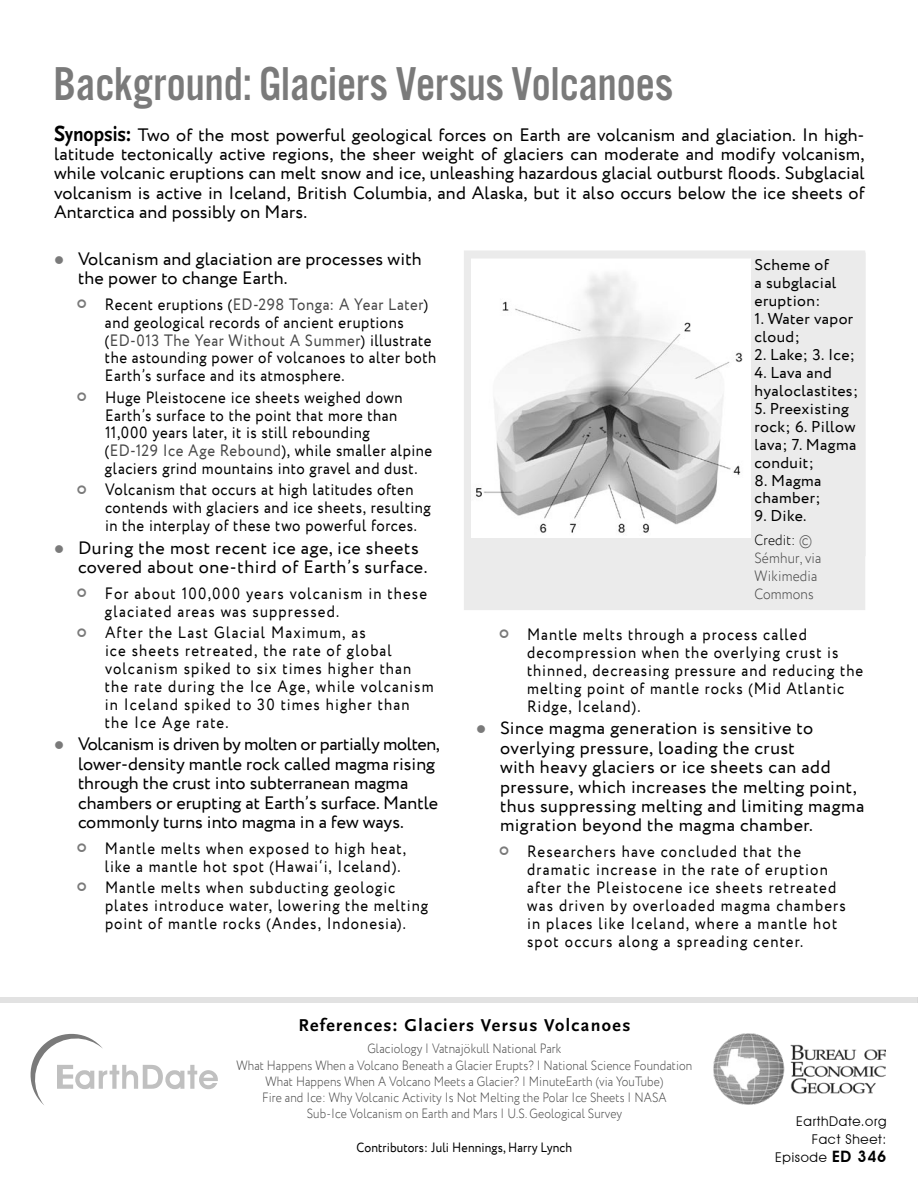
<style>
.page{position:relative;width:918px;height:1188px;background:#fff}
.page>*{position:absolute;margin:0;border:0;box-sizing:border-box;transform-origin:0 0}
.t1{font:49.35px "Alternate Got No 3 D";color:#7a7a7a}
.t2{font:18px/19.4px "Circe";letter-spacing:.01em;color:#000}
.t3{font:18px/19.4px "Circe";letter-spacing:.03em;color:#000}
.t4{font:700 18px "Scala Sans Pro";letter-spacing:.075em;color:#000}
.t5{font:16.5px/18px "Circe";letter-spacing:.065em;color:#000;scale:.9 1}
.t6{font:16.5px/18px "Circe";letter-spacing:.035em;color:#000;scale:.9 1}
.t7{font:16.5px/18px "Circe";letter-spacing:.04em;color:#000;scale:.9 1}
.t8{font:15.75px/18px "Circe";letter-spacing:.025em;color:#000}
.t9{font:300 15px/18px "Circe";letter-spacing:.01em;color:#474747;scale:.9 1}
.t10{font:300 13.5px/16.2px "Circe";letter-spacing:.01em;color:#4b4b4b;text-align:center;scale:.87 1}
.t11{font:13.5px "Circe";letter-spacing:.01em;color:#000;scale:.9 1}
.t12{font:13.5px/18px "Avant Garde IT Cby BT";letter-spacing:.05em;color:#000;text-align:right}
.s1{font-family:"Scala Sans Pro";font-weight:700;font-size:22.95px}
.s2{font-family:"Scala Sans Pro";font-weight:700;font-size:21.3px}
.s3{color:#7a7a7a}
.s4{color:#474747}
.s5{color:#000}
.s6{font-weight:600;font-size:15.75px}
</style>
<div class="page">
<div style="left:464px;top:559px;width:401px;height:51px;background:#ebebeb"></div>
<svg style="left:464px;top:250px;width:402px;height:309px"></svg>
<img style="left:713px;top:1034px;width:173px;height:71px">
<svg style="left:30px;top:1033px;width:188px;height:72px"></svg>
<div style="left:0;top:998px;width:918px;height:5px;background:#e2e2e2"></div>
<h1 class="t1" style="left:53px;top:58px;width:621px">Background: Glaciers Versus Volcanoes</h1>
<p class="t2" style="left:54px;top:125px;width:812px;text-align:justify"><span class="s1">S</span><span class="s2">ynopsis:</span> Two of the most powerful geological forces on Earth are volcanism and glaciation. In high&shy;latitude tectonically active regions, the sheer weight of glaciers can moderate and modify volcanism, while volcanic eruptions can melt snow and ice, unleashing hazardous glacial outburst floods. Subglacial volcanism is active in Iceland, British Columbia, and Alaska, but it also occurs below the ice sheets of Antarctica and possibly on Mars.</p>
<p class="t2" style="left:78px;top:250px;width:345px;text-indent:-24px"><span class="s3">●</span> Volcanism and glaciation are processes with the power to change Earth.</p>
<p class="t7" style="left:105px;top:296px;width:370px">Recent eruptions (<span class="s4">ED-298 Tonga: A Year Later</span>) and geological records of ancient eruptions (<span class="s4">ED-013 The Year Without A Summer</span>) illustrate the astounding power of volcanoes to alter both Earth’s surface and its atmosphere.</p>
<p class="t6" style="left:105px;top:389px;width:365px">Huge Pleistocene ice sheets weighed down Earth’s surface to the point that more than 11,000 years later, it is still rebounding<br>(<span class="s4">ED-129 Ice Age Rebound</span>), while smaller alpine glaciers grind mountains into gravel and dust.</p>
<p class="t6" style="left:105px;top:481px;width:363px">Volcanism that occurs at high latitudes often contends with glaciers and ice sheets, resulting in the interplay of these two powerful forces.</p>
<p class="t3" style="left:78px;top:539px;width:351px;text-indent:-24px"><span class="s3">●</span> During the most recent ice age, ice sheets covered about one-third of Earth’s surface.</p>
<p class="t5" style="left:105px;top:585px;width:359px">For about 100,000 years volcanism in these glaciated areas was suppressed.</p>
<p class="t5" style="left:105px;top:624px;width:367px">After the Last Glacial Maximum, as<br>ice sheets retreated, the rate of global volcanism spiked to six times higher than the rate during the Ice Age, while volcanism in Iceland spiked to 30 times higher than the Ice Age rate.</p>
<p class="t2" style="left:78px;top:735px;width:363px;text-indent:-24px"><span class="s3">●</span> Volcanism is driven by molten or partially molten, lower-density mantle rock called magma rising through the crust into subterranean magma chambers or erupting at Earth’s surface. Mantle commonly turns into magma in a few ways.</p>
<p class="t5" style="left:105px;top:840px;width:336px">Mantle melts when exposed to high heat, like a mantle hot spot (Hawai‘i, Iceland).</p>
<p class="t5" style="left:105px;top:879px;width:361px">Mantle melts when subducting geologic plates introduce water, lowering the melting point of mantle rocks (Andes, Indonesia).</p>
<p class="t8" style="left:754px;top:256px;width:84px">Scheme of a subglacial eruption:</p>
<p class="t8" style="left:754px;top:310px;width:100px">1. Water vapor cloud;</p>
<p class="t8" style="left:754px;top:346px;width:102px">2. Lake; 3. Ice;</p>
<p class="t8" style="left:754px;top:364px;width:105px">4. Lava and hyaloclastites;</p>
<p class="t8" style="left:754px;top:400px;width:103px">5. Preexisting rock; 6. Pillow lava; 7. Magma conduit;</p>
<p class="t8" style="left:754px;top:472px;width:68px">8. Magma chamber;</p>
<p class="t8" style="left:754px;top:508px;width:54px">9. Dike.</p>
<p class="t9" style="left:754px;top:531px;width:76px"><span class="s5">Credit:</span> ©<br>Sémhur, via<br>Wikimedia<br>Commons</p>
<p class="t5" style="left:527px;top:626px;width:375px">Mantle melts through a process called decompression when the overlying crust is thinned, decreasing pressure and reducing the melting point of mantle rocks (Mid Atlantic Ridge, Iceland).</p>
<p class="t2" style="left:500px;top:719px;width:366px;text-indent:-24px"><span class="s3">●</span> Since magma generation is sensitive to overlying pressure, loading the crust<br>with heavy glaciers or ice sheets can add pressure, which increases the melting point, thus suppressing melting and limiting magma migration beyond the magma chamber.</p>
<p class="t5" style="left:527px;top:843px;width:356px">Researchers have concluded that the dramatic increase in the rate of eruption after the Pleistocene ice sheets retreated was driven by overloaded magma chambers in places like Iceland, where a mantle hot spot occurs along a spreading center.</p>
<p class="t4" style="left:299px;top:1014px;width:333px">References: Glaciers Versus Volcanoes</p>
<p class="t10" style="left:236px;top:1041px;width:526px">Glaciology | Vatnajökull National Park<br>What Happens When a Volcano Beneath a Glacier Erupts? | National Science Foundation What Happens When A Volcano Meets a Glacier? | MinuteEarth (via YouTube)<br>Fire and Ice: Why Volcanic Activity Is Not Melting the Polar Ice Sheets | NASA<br>Sub-Ice Volcanism on Earth and Mars | U.S. Geological Survey</p>
<p class="t11" style="left:357px;top:1139px;width:241px">Contributors: Juli Hennings, Harry Lynch</p>
<p class="t12" style="left:775px;top:1113px;width:113px">EarthDate.org<br>Fact Sheet:<br>Episode <span class="s6">ED 346</span></p>
</div>
